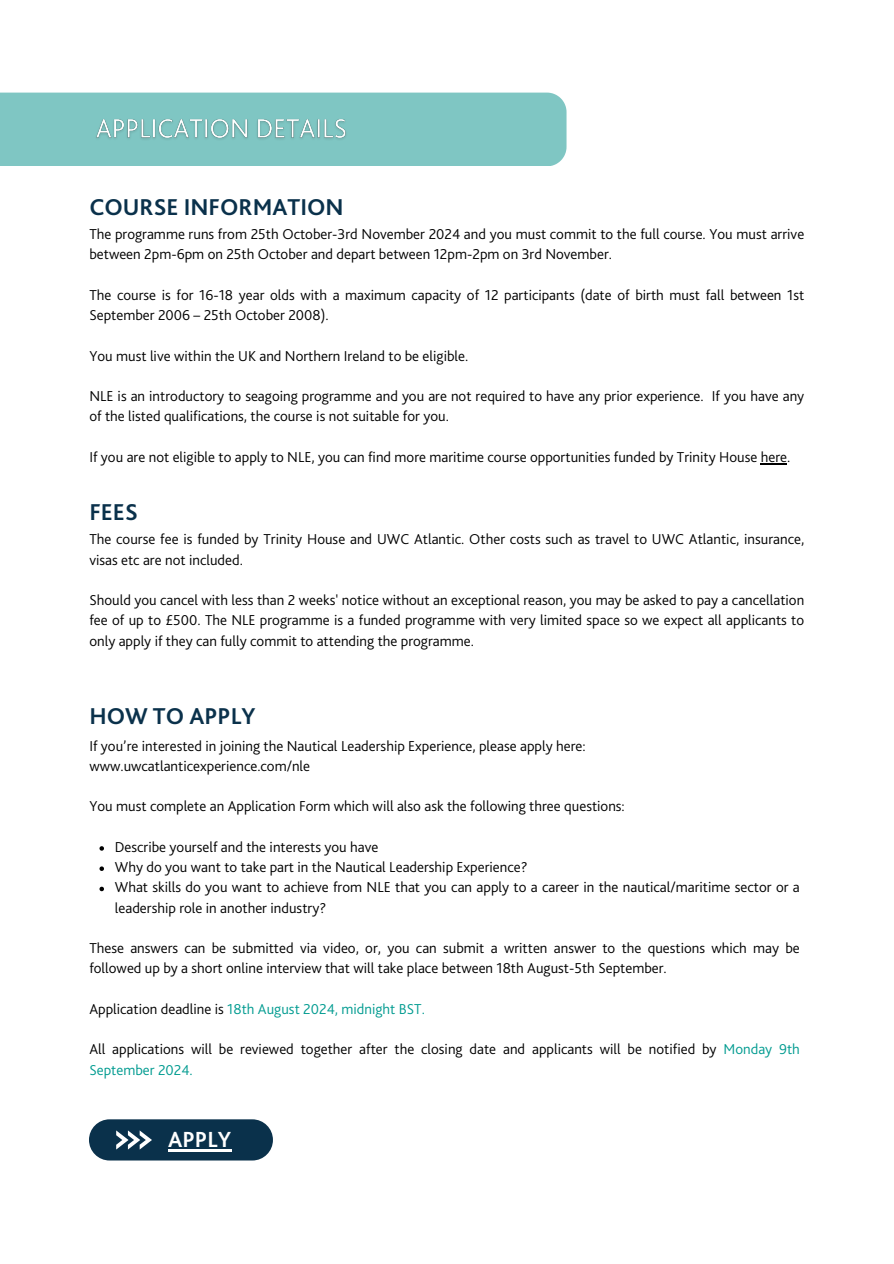
<style>
.page{position:relative;width:894px;height:1264px;background:#fff}
.page>*{position:absolute;margin:0;border:0;box-sizing:border-box;transform-origin:0 0}
.t1{font:700 24px "Bliss 2";color:#0a314b}
.t2{font:700 22.8px "Bliss 2";color:#fff}
.t3{font:300 15px/20.2px "Bliss 2";color:#000}
.t4{font:300 15px "Bliss 2";color:#009b90}
.s1{color:#000}
.s2{color:#009b90}
</style>
<div class="page">
<svg style="left:760px;top:463px;width:26px;height:1px"></svg>
<svg style="left:99px;top:846px;width:5px;height:4px"></svg>
<svg style="left:99px;top:866px;width:5px;height:5px"></svg>
<svg style="left:99px;top:886px;width:5px;height:5px"></svg>
<div style="left:89px;top:1119px;width:183px;height:41px;background:#0a314b;border-radius:21px"></div>
<svg style="left:116px;top:1130px;width:36px;height:19px"></svg>
<hr style="left:168px;top:1148px;width:63px;height:3px;background:#fff">
<div style="left:0;top:93px;width:566px;height:73px;background:#7fc6c3"></div>
<img style="left:92px;top:113px;width:258px;height:32px">
<h2 class="t1" style="left:89px;top:193px;width:256px">COURSE INFORMATION</h2>
<p class="t3" style="left:89px;top:224px;width:716px">The programme runs from 25th October-3rd November 2024 and you must commit to the full course. You must arrive between 2pm-6pm on 25th October and depart between 12pm-2pm on 3rd November.</p>
<p class="t3" style="left:89px;top:285px;width:716px">The course is for 16-18 year olds with a maximum capacity of 12 participants (date of birth must fall between 1st<br>September 2006 – 25th October 2008).</p>
<p class="t3" style="left:89px;top:345px;width:380px">You must live within the UK and Northern Ireland to be eligible.</p>
<p class="t3" style="left:89px;top:386px;width:716px">NLE is an introductory to seagoing programme and you are not required to have any prior experience. If you have any of the listed qualifications, the course is not suitable for you.</p>
<p class="t3" style="left:89px;top:447px;width:702px">If you are not eligible to apply to NLE, you can find more maritime course opportunities funded by Trinity House here.</p>
<p class="t1" style="left:89px;top:498px;width:50px">FEES</p>
<p class="t3" style="left:89px;top:529px;width:716px">The course fee is funded by Trinity House and UWC Atlantic. Other costs such as travel to UWC Atlantic, insurance, visas etc are not included.</p>
<h2 class="t3" style="left:89px;top:590px;width:716px;text-align:justify">Should you cancel with less than 2 weeks' notice without an exceptional reason, you may be asked to pay a cancellation fee of up to £500. The NLE programme is a funded programme with very limited space so we expect all applicants to only apply if they can fully commit to attending the programme.</h2>
<p class="t1" style="left:89px;top:702px;width:168px">HOW TO APPLY</p>
<p class="t3" style="left:89px;top:735px;width:497px">If you’re interested in joining the Nautical Leadership Experience, please apply here: www.uwcatlanticexperience.com/nle</p>
<h2 class="t3" style="left:89px;top:796px;width:537px">You must complete an Application Form which will also ask the following three questions:</h2>
<p class="t3" style="left:115px;top:836px;width:265px">Describe yourself and the interests you have</p>
<p class="t3" style="left:115px;top:857px;width:414px">Why do you want to take part in the Nautical Leadership Experience?</p>
<p class="t3" style="left:115px;top:877px;width:686px">What skills do you want to achieve from NLE that you can apply to a career in the nautical/maritime sector or a leadership role in another industry?</p>
<p class="t3" style="left:89px;top:938px;width:711px">These answers can be submitted via video, or, you can submit a written answer to the questions which may be followed up by a short online interview that will take place between 18th August-5th September.</p>
<p class="t4" style="left:89px;top:1000px;width:337px"><span class="s1">Application deadline is</span> 18th August 2024, midnight BST.</p>
<p class="t3" style="left:89px;top:1039px;width:711px">All applications will be reviewed together after the closing date and applicants will be notified by <span class="s2">Monday 9th<br>September 2024.</span></p>
<p class="t2" style="left:168px;top:1126px;width:64px">APPLY</p>
</div>
